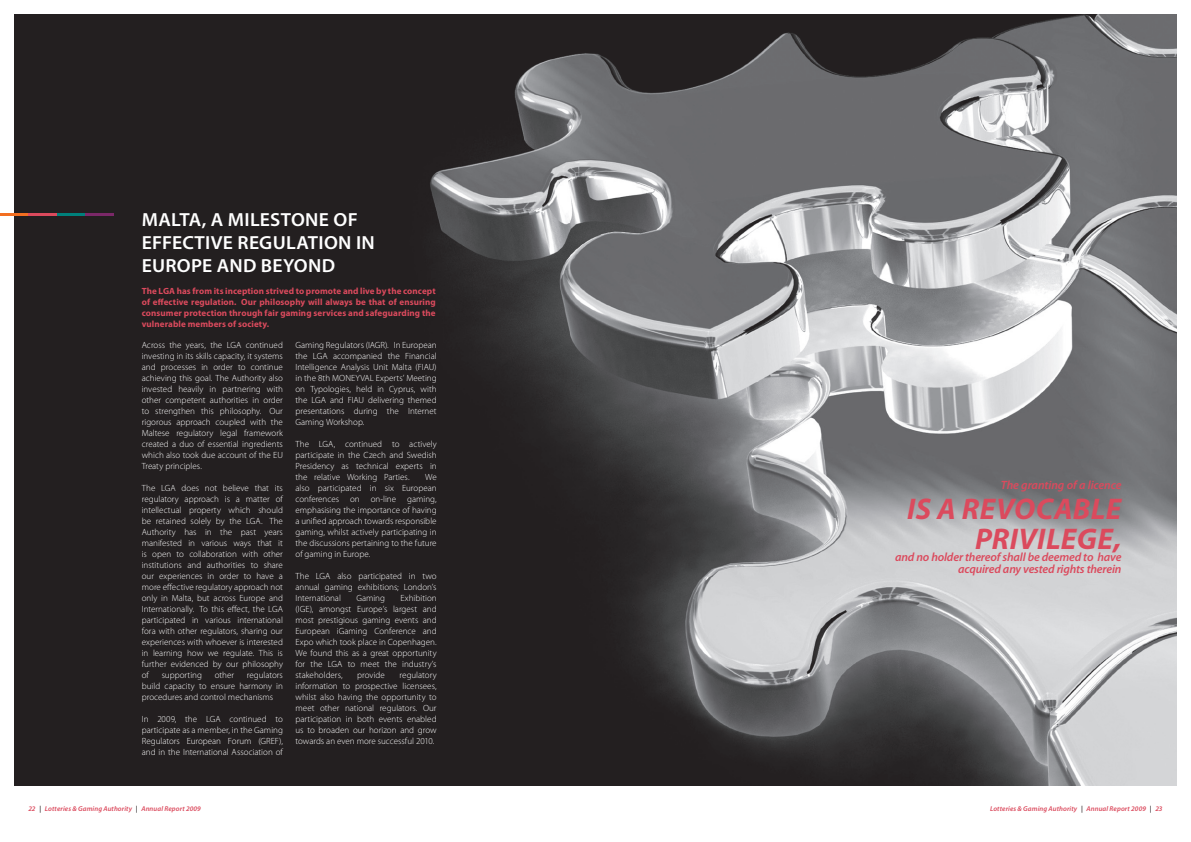
<style>
.page{position:relative;width:1191px;height:842px;background:#fff}
.page>*{position:absolute;margin:0;border:0;box-sizing:border-box;transform-origin:0 0}
.t1{font:italic 700 30px/30px "Myriad Pro";letter-spacing:.015em;color:#db4a5d;text-align:right}
.t2{font:600 19px/22.8px "Myriad Pro";letter-spacing:.015em;color:#fff;scale:1.04 1}
.t3{font:italic 600 12px/12px "Myriad Pro";letter-spacing:-.015em;color:#db4a5d;text-align:right}
.t4{font:300 9px/11px "Myriad Pro";color:#fff;text-align:justify}
.t5{font:700 9px/11px "Myriad Pro";letter-spacing:.01em;color:#db4a5d;text-align:justify}
.t6{font:italic 600 7px "Myriad Pro";letter-spacing:.015em;color:#db4a5d}
.s1{color:#231f20}
</style>
<div class="page">
<img style="left:14px;top:14px;width:1162px;height:771px">
<hr style="left:0;top:213px;width:28px;height:2px;background:#f36f21">
<hr style="left:57px;top:213px;width:28px;height:2px;background:#00807b">
<hr style="left:28px;top:213px;width:29px;height:2px;background:#db4a5d">
<hr style="left:85px;top:213px;width:28px;height:2px;background:#7b2868">
<h2 class="t2" style="left:142px;top:209px;width:226px">MALTA, A MILESTONE OF<br>EFFECTIVE REGULATION IN<br>EUROPE AND BEYOND</h2>
<p class="t5" style="left:142px;top:286px;width:295px">The LGA has from its inception strived to promote and live by the concept of effective regulation. Our philosophy will always be that of ensuring consumer protection through fair gaming services and safeguarding the vulnerable members of society.</p>
<p class="t4" style="left:142px;top:340px;width:143px">Across the years, the LGA continued investing in its skills capacity, it systems and processes in order to continue achieving this goal. The Authority also invested heavily in partnering with other competent authorities in order to strengthen this philosophy. Our rigorous approach coupled with the Maltese regulatory legal framework created a duo of essential ingredients which also took due account of the EU Treaty principles.</p>
<p class="t4" style="left:142px;top:483px;width:143px">The LGA does not believe that its regulatory approach is a matter of intellectual property which should be retained solely by the LGA. The Authority has in the past years manifested in various ways that it is open to collaboration with other institutions and authorities to share our experiences in order to have a more effective regulatory approach not only in Malta, but across Europe and Internationally. To this effect, the LGA participated in various international fora with other regulators, sharing our experiences with whoever is interested in learning how we regulate. This is further evidenced by our philosophy of</p>
<p class="t4" style="left:142px;top:670px;width:143px;text-indent:105px">regulators build capacity to ensure harmony in procedures and control mechanisms</p>
<p class="t4" style="left:142px;top:714px;width:143px">In 2009, the LGA continued to participate as a member, in the Gaming Regulators European Forum (GREF), and in the International Association of</p>
<p class="t4" style="left:162px;top:670px;width:42px">supporting</p>
<p class="t4" style="left:215px;top:670px;width:21px">other</p>
<p class="t4" style="left:295px;top:340px;width:143px">Gaming Regulators (IAGR). In European the LGA accompanied the Financial Intelligence Analysis Unit Malta (FIAU) in the 8th MONEYVAL Experts’ Meeting on Typologies, held in Cyprus, with the LGA and FIAU delivering themed presentations during the Internet Gaming Workshop.</p>
<p class="t4" style="left:295px;top:439px;width:143px">The LGA, continued to actively participate in the Czech and Swedish Presidency as technical experts in the relative Working Parties.</p>
<p class="t4" style="left:295px;top:472px;width:143px;text-indent:130px">We also participated in six European conferences on on-line gaming, emphasising the importance of having a unified approach towards responsible gaming, whilst actively participating in the discussions pertaining to the future of gaming in Europe.</p>
<p class="t4" style="left:295px;top:571px;width:143px">The LGA also participated in two annual gaming exhibitions; London’s International</p>
<p class="t4" style="left:295px;top:593px;width:143px;text-indent:105px">Exhibition (IGE), amongst Europe’s largest and most prestigious gaming events and European iGaming Conference and Expo which took place in Copenhagen.<br>We found this as a great opportunity for the LGA to meet the industry’s stakeholders,</p>
<p class="t4" style="left:356px;top:593px;width:30px">Gaming</p>
<p class="t4" style="left:295px;top:670px;width:143px;text-indent:104px">regulatory information to prospective licensees, whilst also having the opportunity to meet other national regulators. Our participation in both events enabled us to broaden our horizon and grow towards an even more successful 2010.</p>
<p class="t4" style="left:357px;top:670px;width:29px">provide</p>
<h3 class="t3" style="left:1000px;top:480px;width:122px">The granting of a licence</h3>
<h1 class="t1" style="left:907px;top:496px;width:216px">IS A REVOCABLE<br>PRIVILEGE,</h1>
<h3 class="t3" style="left:895px;top:552px;width:228px">and no holder thereof shall be deemed to have acquired any vested rights therein</h3>
<p class="t6" style="left:28px;top:806px;width:174px">22 <span class="s1">|</span> Lotteries &amp; Gaming Authority <span class="s1">|</span> Annual Report 2009</p>
<p class="t6" style="left:990px;top:806px;width:174px">Lotteries &amp; Gaming Authority <span class="s1">|</span> Annual Report 2009 <span class="s1">|</span> 23</p>
</div>
